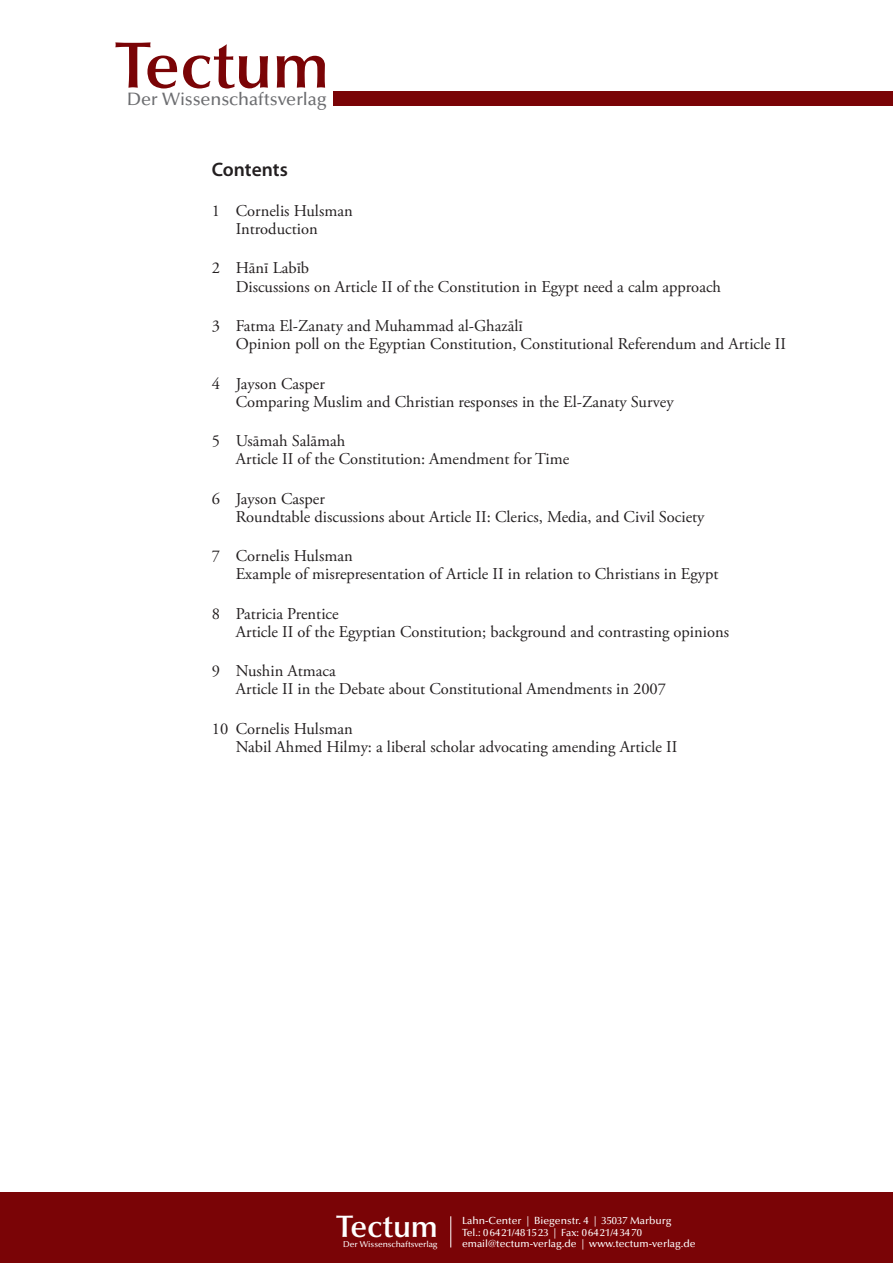
<style>
.page{position:relative;width:893px;height:1263px;background:#fff}
.page>*{position:absolute;margin:0;border:0;box-sizing:border-box;transform-origin:0 0}
.t1{font:600 66px "Optima";color:#7a0406}
.t2{font:600 31.2px "Optima";color:#fff}
.t3{font:600 19.5px "Myriad Pro";letter-spacing:-.005em;color:#231f20}
.t4{font:500 18px "Optima";letter-spacing:-.005em;color:#6c6d70}
.t5{font:16.5px/18.1px "Adobe Garamond Pro";color:#231f20}
.t6{font:500 10.35px/11.7px "Optima";color:#fff}
.t7{font:500 8.55px "Optima";letter-spacing:-.005em;color:#fff}
</style>
<div class="page">
<div style="left:0;top:1193px;width:893px;height:70px;background:#7a0406"></div>
<hr style="left:450px;top:1216px;width:1px;height:31px;background:#fff">
<div style="left:334px;top:92px;width:559px;height:14px;background:#7a0406"></div>
<h1 class="t1" style="left:115px;top:27px;width:216px">Tectum</h1>
<p class="t4" style="left:127px;top:89px;width:201px">Der Wissenschaftsverlag</p>
<p class="t3" style="left:212px;top:157px;width:78px">Contents</p>
<p class="t5" style="left:236px;top:202px;width:118px;text-indent:-24px">1 Cornelis Hulsman<br>Introduction</p>
<p class="t5" style="left:236px;top:260px;width:487px;text-indent:-24px">2 Hānī Labīb<br>Discussions on Article II of the Constitution in Egypt need a calm approach</p>
<p class="t5" style="left:236px;top:317px;width:552px;text-indent:-24px">3 Fatma El-Zanaty and Muhammad al-Ghazālī<br>Opinion poll on the Egyptian Constitution, Constitutional Referendum and Article II</p>
<p class="t5" style="left:236px;top:375px;width:439px;text-indent:-24px">4 Jayson Casper<br>Comparing Muslim and Christian responses in the El-Zanaty Survey</p>
<p class="t5" style="left:236px;top:432px;width:335px;text-indent:-24px">5 Usāmah Salāmah<br>Article II of the Constitution: Amendment for Time</p>
<p class="t5" style="left:236px;top:490px;width:470px;text-indent:-24px">6 Jayson Casper<br>Roundtable discussions about Article II: Clerics, Media, and Civil Society</p>
<p class="t5" style="left:236px;top:547px;width:484px;text-indent:-24px">7 Cornelis Hulsman<br>Example of misrepresentation of Article II in relation to Christians in Egypt</p>
<p class="t5" style="left:236px;top:605px;width:495px;text-indent:-24px">8 Patricia Prentice<br>Article II of the Egyptian Constitution; background and contrasting opinions</p>
<p class="t5" style="left:236px;top:662px;width:432px;text-indent:-24px">9 Nushin Atmaca<br>Article II in the Debate about Constitutional Amendments in 2007</p>
<p class="t5" style="left:236px;top:720px;width:443px;text-indent:-24px">10 Cornelis Hulsman<br>Nabil Ahmed Hilmy: a liberal scholar advocating amending Article II</p>
<h2 class="t2" style="left:336px;top:1208px;width:103px">Tectum</h2>
<p class="t7" style="left:343px;top:1239px;width:96px">Der Wissenschaftsverlag</p>
<p class="t6" style="left:462px;top:1215px;width:235px">Lahn-Center | Biegenstr. 4 | 35037 Marburg<br>Tel.: 064 21/481523 | Fax: 0 6421/43470 email@tectum-verlag.de | www.tectum-verlag.de</p>
</div>
